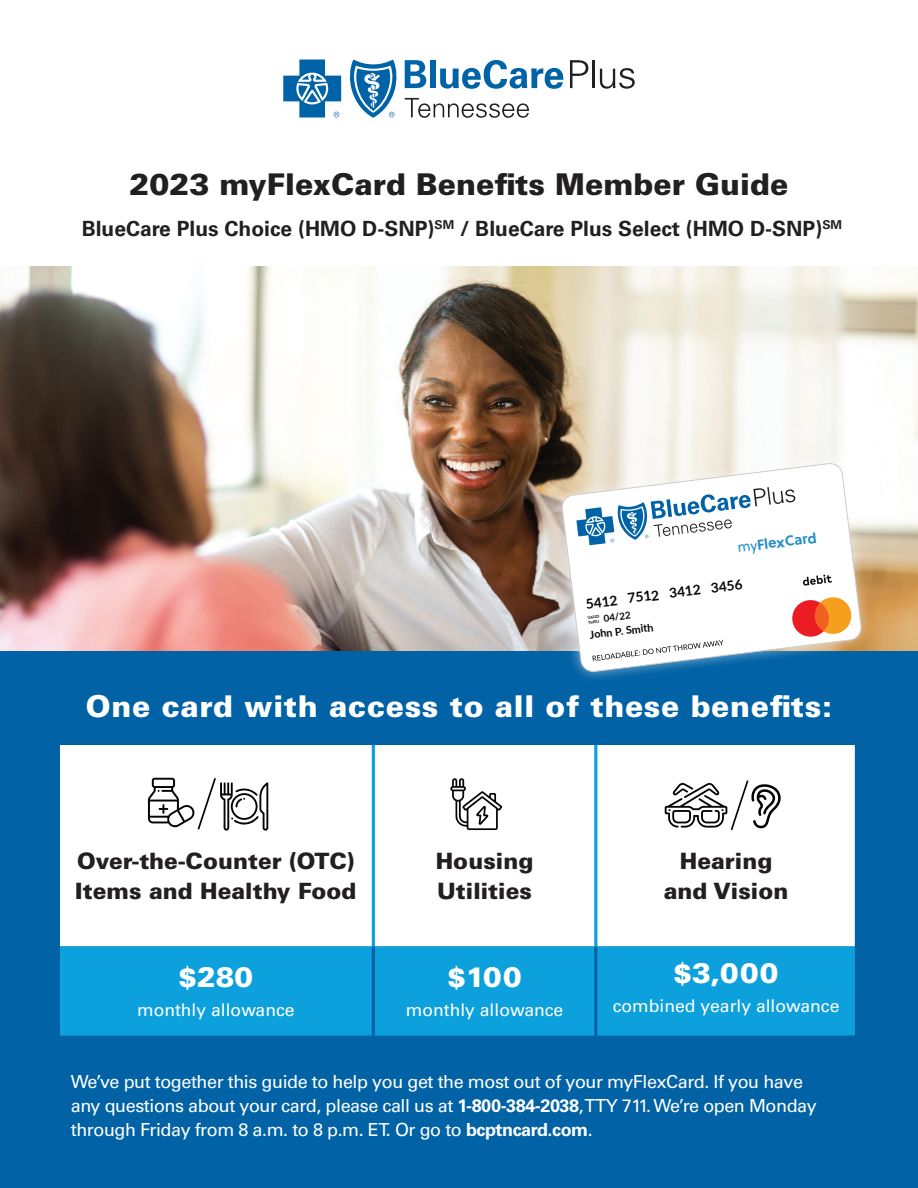
<style>
.page{position:relative;width:918px;height:1188px;background:#fff}
.page>*{position:absolute;margin:0;border:0;box-sizing:border-box;transform-origin:0 0}
.t1{font:900 30px "Univers LT Std";letter-spacing:.02em;color:#fff}
.t2{font:900 30px "Univers LT Std";color:#231f20}
.t3{font:900 28.05px "Univers LT Std";letter-spacing:.02em;color:#fff}
.t4{font:900 22.5px/30px "Univers LT Std";color:#231f20}
.t5{font:700 21px "Univers LT Std";color:#231f20}
.t6{font:18px/24px "Univers LT Std";letter-spacing:-.025em;color:#fff}
.t7{font:17.55px "Univers LT Std";color:#fff}
.t8{font:700 14.25px "Soleil";color:#228dcb}
.t9{font:700 13.8px "Lato";color:#050504}
.t10{font:700 10.8px "Lato";color:#050504}
.t11{font:700 9.75px "Lato";color:#050504}
.t12{font:700 4.05px/5.1px "Lato";color:#050504}
.s1{font-weight:400}
.s2{font-weight:700}
</style>
<div class="page">
<div style="left:0;top:266px;width:918px;height:922px;background:#0162a6"></div>
<img style="left:0;top:266px;width:918px;height:384px">
<div style="left:60px;top:745px;width:795px;height:201px;background:#fff"></div>
<div style="left:60px;top:946px;width:795px;height:90px;background:#0ca0dc"></div>
<hr style="left:372px;top:745px;width:3px;height:201px;background:#0ca0dc">
<hr style="left:594px;top:745px;width:3px;height:201px;background:#0ca0dc">
<hr style="left:372px;top:946px;width:3px;height:90px;background:#0162a6">
<hr style="left:594px;top:946px;width:3px;height:90px;background:#0162a6">
<svg style="left:546px;top:448px;width:331px;height:231px"></svg>
<svg style="left:561px;top:463px;width:301px;height:210px;background:#e0e8ec"></svg>
<svg style="left:790px;top:597px;width:64px;height:41px;background:#f58f64"></svg>
<svg style="left:576px;top:487px;width:220px;height:58px;background:#ccdce8"></svg>
<svg style="left:592px;top:640px;width:131px;height:21px;background:#e3e5e7"></svg>
<svg style="left:803px;top:575px;width:29px;height:11px"></svg>
<svg style="left:283px;top:60px;width:58px;height:57px"></svg>
<svg style="left:350px;top:60px;width:47px;height:58px"></svg>
<svg style="left:405px;top:60px;width:21px;height:28px"></svg>
<div style="left:430px;top:60px;width:6px;height:28px;background:#0163a7"></div>
<svg style="left:440px;top:60px;width:123px;height:29px"></svg>
<svg style="left:570px;top:60px;width:18px;height:28px"></svg>
<hr style="left:592px;top:60px;width:3px;height:28px;background:#231f20">
<svg style="left:600px;top:68px;width:35px;height:21px"></svg>
<svg style="left:405px;top:98px;width:124px;height:20px"></svg>
<svg style="left:450px;top:778px;width:52px;height:52px;background:#c2c3c2"></svg>
<svg style="left:665px;top:780px;width:116px;height:50px;background:#c5c5c5"></svg>
<svg style="left:148px;top:778px;width:120px;height:53px;background:#cacaca"></svg>
<p class="t2" style="left:130px;top:165px;width:660px">2023 myFlexCard Benefits Member Guide</p>
<p class="t5" style="left:82px;top:217px;width:762px">BlueCare Plus Choice (HMO D-SNP)<sup>SM</sup> / BlueCare Plus Select (HMO D-SNP)<sup>SM</sup></p>
<p class="t8" style="left:736px;top:536px;width:81px;rotate:-7deg"><span class="s1">my</span>FlexCard</p>
<p class="t9" style="left:585px;top:593px;width:159px;rotate:-7deg">5412 7512 3412 3456</p>
<p class="t10" style="left:589px;top:627px;width:66px;rotate:-7deg">John P. Smith</p>
<p class="t12" style="left:587px;top:615px;width:13px;rotate:-7deg">VALID<br>THRU</p>
<p class="t11" style="left:603px;top:611px;width:29px;rotate:-7deg">04/22</p>
<p class="t1" style="left:86px;top:688px;width:748px">One card with access to all of these benefits:</p>
<p class="t4" style="left:75px;top:845px;width:283px">Over-the-Counter (OTC)<br>Items and Healthy Food</p>
<p class="t4" style="left:436px;top:845px;width:99px">Housing<br>Utilities</p>
<p class="t4" style="left:664px;top:845px;width:126px;text-align:center">Hearing and Vision</p>
<p class="t3" style="left:178px;top:959px;width:76px">$280</p>
<p class="t7" style="left:137px;top:999px;width:159px">monthly allowance</p>
<p class="t3" style="left:447px;top:959px;width:76px">$100</p>
<p class="t7" style="left:406px;top:999px;width:159px">monthly allowance</p>
<p class="t3" style="left:674px;top:955px;width:107px">$3,000</p>
<p class="t7" style="left:613px;top:995px;width:228px">combined yearly allowance</p>
<p class="t6" style="left:71px;top:1069px;width:747px">We’ve put together this guide to help you get the most out of your myFlexCard. If you have any questions about your card, please call us at <span class="s2">1-800-384-2038</span>, TTY 711. We’re open Monday through Friday from 8 a.m. to 8 p.m. ET. Or go to <span class="s2">bcptncard.com</span>.</p>
</div>
